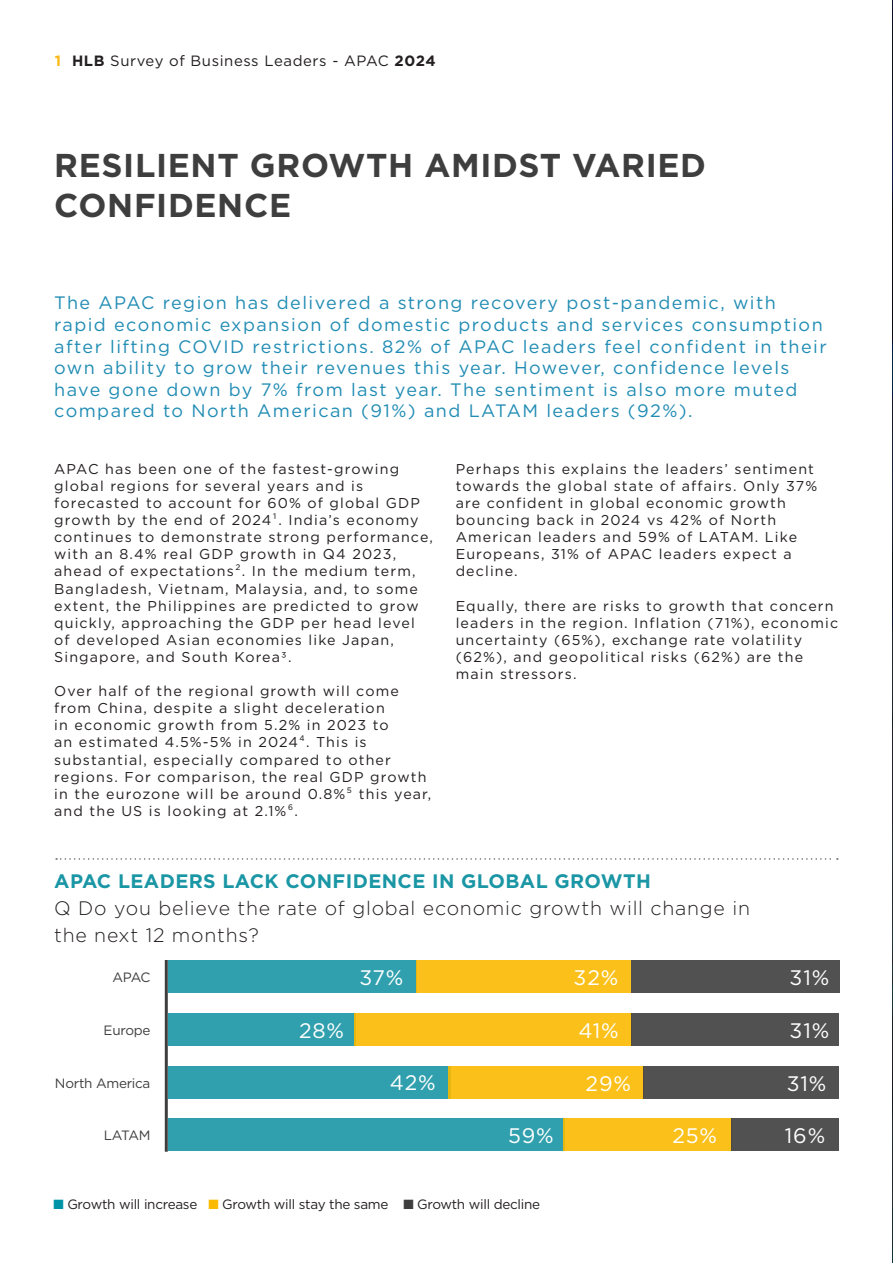
<style>
.page{position:relative;width:893px;height:1263px;background:#fff}
.page>*{position:absolute;margin:0;border:0;box-sizing:border-box;transform-origin:0 0}
.Main_head_-_Dark_Grey{font:700 33px/39.6px "Gotham";letter-spacing:.02em;color:#3e3e3f}
.Body_Copy_-_Dark_grey{font:21px "Gotham";letter-spacing:.04em;color:#fff}
.Intro_copy_white{font:300 19.5px/27px "Gotham";letter-spacing:.04em;color:#231f20}
.Main_head_-_Dark_Grey-2{font:18px/21.6px "Gotham";letter-spacing:.08em;color:#218cb4}
.t1{font:14.85px "Gotham";letter-spacing:.04em;color:#231f20}
.Main_head_-_Dark_Grey-3{font:14.25px/17.1px "Gotham";letter-spacing:.08em;color:#231f20}
.Sub_heading_Blue{font:13.5px "Gotham";letter-spacing:-.02em;color:#231f20}
.Sub_heading_Blue-2{font:13.5px "Gotham";letter-spacing:-.02em;color:#3e3e3f}
.s1{font-weight:700;color:#fcb814}
.s2{font-weight:700}
.s3{font-weight:700;color:#1a96a5}
.s4{color:#0093a7}
.s5{color:#fbba00}
.s6{color:#3e3e3f}
</style>
<div class="page">
<img style="left:892px;top:0;width:1px;height:1263px">
<div style="left:168px;top:960px;width:248px;height:32px;background:#31a0ae"></div>
<div style="left:168px;top:1014px;width:187px;height:32px;background:#31a0ae"></div>
<div style="left:168px;top:1067px;width:283px;height:32px;background:#31a0ae"></div>
<div style="left:168px;top:1118px;width:397px;height:32px;background:#31a0ae"></div>
<div style="left:416px;top:960px;width:215px;height:32px;background:#fbc11a"></div>
<div style="left:354px;top:1014px;width:277px;height:32px;background:#fbc11a"></div>
<div style="left:448px;top:1067px;width:196px;height:32px;background:#fbc11a"></div>
<div style="left:563px;top:1118px;width:169px;height:32px;background:#fbc11a"></div>
<div style="left:631px;top:960px;width:208px;height:32px;background:#515152"></div>
<div style="left:631px;top:1014px;width:208px;height:32px;background:#515152"></div>
<div style="left:644px;top:1067px;width:195px;height:32px;background:#515152"></div>
<div style="left:732px;top:1118px;width:107px;height:32px;background:#515152"></div>
<hr style="left:165px;top:960px;width:3px;height:192px;background:#3e3e3f">
<svg style="left:56px;top:858px;width:782px;height:2px"></svg>
<p class="t1" style="left:55px;top:51px;width:382px"><span class="s1">1</span> <span class="s2">HLB</span> Survey of Business Leaders - APAC <span class="s2">2024</span></p>
<p class="Main_head_-_Dark_Grey" style="left:54px;top:146px;width:653px">RESILIENT GROWTH AMIDST VARIED<br>CONFIDENCE</p>
<p class="Main_head_-_Dark_Grey-2" style="left:54px;top:292px;width:774px">The APAC region has delivered a strong recovery post-pandemic, with rapid economic expansion of domestic products and services consumption after lifting COVID restrictions. 82% of APAC leaders feel confident in their own ability to grow their revenues this year. However, confidence levels have gone down by 7% from last year. The sentiment is also more muted compared to North American (91%) and LATAM leaders (92%).</p>
<p class="Main_head_-_Dark_Grey-3" style="left:54px;top:460px;width:380px">APAC has been one of the fastest-growing global regions for several years and is forecasted to account for 60% of global GDP growth by the end of 2024¹. India’s economy continues to demonstrate strong performance, with an 8.4% real GDP growth in Q4 2023, ahead of expectations². In the medium term, Bangladesh, Vietnam, Malaysia, and, to some extent, the Philippines are predicted to grow quickly, approaching the GDP per head level of developed Asian economies like Japan, Singapore, and South Korea3.</p>
<p class="Main_head_-_Dark_Grey-3" style="left:54px;top:682px;width:379px">Over half of the regional growth will come from China, despite a slight deceleration<br>in economic growth from 5.2% in 2023 to<br>an estimated 4.5%-5% in 2024⁴. This is substantial, especially compared to other regions. For comparison, the real GDP growth in the eurozone will be around 0.8%⁵ this year, and the US is looking at 2.1%⁶.</p>
<p class="Main_head_-_Dark_Grey-3" style="left:456px;top:460px;width:363px">Perhaps this explains the leaders’ sentiment towards the global state of affairs. Only 37% are confident in global economic growth bouncing back in 2024 vs 42% of North American leaders and 59% of LATAM. Like Europeans, 31% of APAC leaders expect a decline.</p>
<p class="Main_head_-_Dark_Grey-3" style="left:456px;top:597px;width:384px">Equally, there are risks to growth that concern leaders in the region. Inflation (71%), economic uncertainty (65%), exchange rate volatility (62%), and geopolitical risks (62%) are the main stressors.</p>
<p class="Intro_copy_white" style="left:54px;top:867px;width:697px"><span class="s3">APAC LEADERS LACK CONFIDENCE IN GLOBAL GROWTH<br></span>Q Do you believe the rate of global economic growth will change in the next 12 months?</p>
<p class="Sub_heading_Blue-2" style="left:112px;top:968px;width:40px">APAC</p>
<p class="Body_Copy_-_Dark_grey" style="left:574px;top:964px;width:46px">32%</p>
<p class="Body_Copy_-_Dark_grey" style="left:578px;top:1017px;width:42px">41%</p>
<p class="Body_Copy_-_Dark_grey" style="left:586px;top:1070px;width:47px">29%</p>
<p class="Body_Copy_-_Dark_grey" style="left:359px;top:964px;width:46px">37%</p>
<p class="Body_Copy_-_Dark_grey" style="left:299px;top:1017px;width:47px">28%</p>
<p class="Sub_heading_Blue-2" style="left:104px;top:1021px;width:48px">Europe</p>
<p class="Body_Copy_-_Dark_grey" style="left:390px;top:1069px;width:47px">42%</p>
<p class="Sub_heading_Blue-2" style="left:55px;top:1074px;width:97px">North America</p>
<p class="Body_Copy_-_Dark_grey" style="left:790px;top:964px;width:41px">31%</p>
<p class="Body_Copy_-_Dark_grey" style="left:790px;top:1017px;width:41px">31%</p>
<p class="Body_Copy_-_Dark_grey" style="left:787px;top:1070px;width:41px">31%</p>
<p class="Sub_heading_Blue-2" style="left:104px;top:1126px;width:48px">LATAM</p>
<p class="Body_Copy_-_Dark_grey" style="left:785px;top:1122px;width:42px">16%</p>
<p class="Body_Copy_-_Dark_grey" style="left:508px;top:1122px;width:47px">59%</p>
<p class="Body_Copy_-_Dark_grey" style="left:672px;top:1122px;width:46px">25%</p>
<p class="Sub_heading_Blue" style="left:54px;top:1195px;width:488px"><span class="s4">■</span> Growth will increase <span class="s5">■</span> Growth will stay the same <span class="s6">■</span> Growth will decline</p>
</div>
